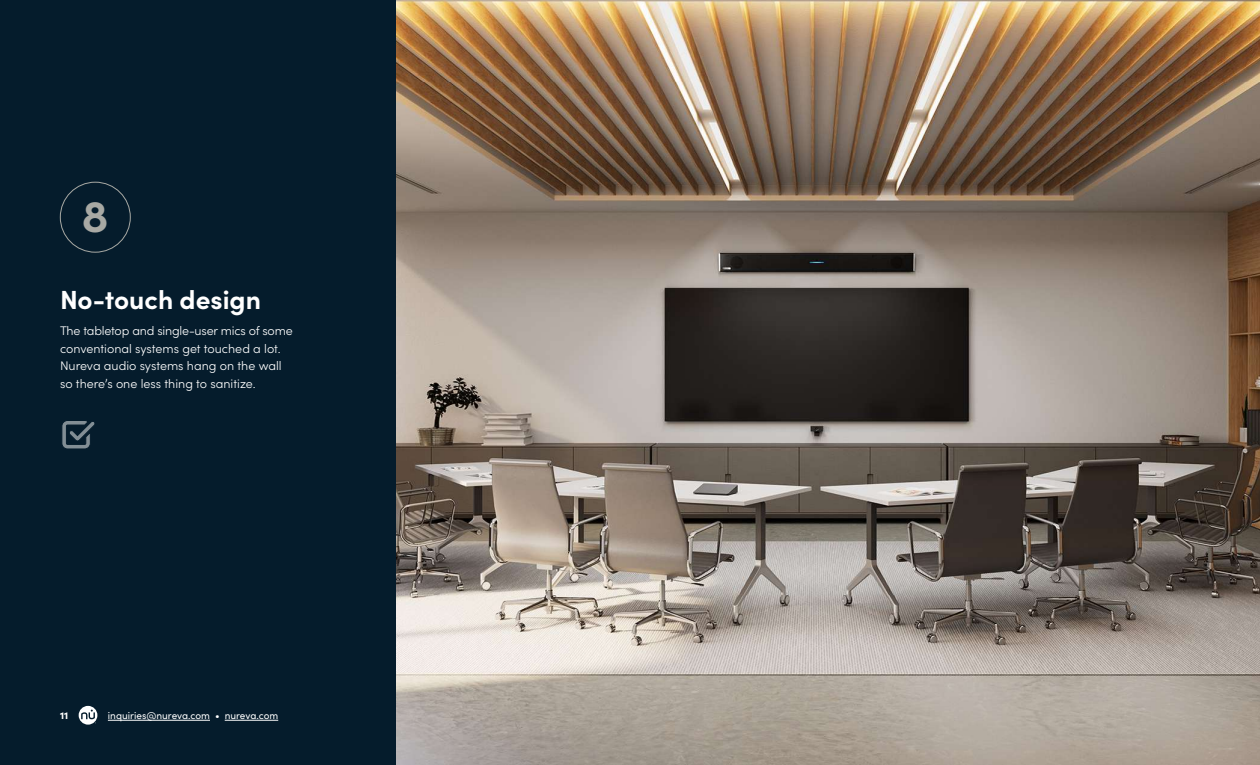
<style>
.page{position:relative;width:1260px;height:765px;background:#fff}
.page>*{position:absolute;margin:0;border:0;box-sizing:border-box;transform-origin:0 0}
.t1{font:700 45px "Sofia Pro";color:#a8a9a4}
.t2{font:700 26.25px "Sofia Pro";color:#fff}
.t3{font:300 12.5px/17.5px "Sofia Pro";color:#fff}
.t4{font:10px "Sofia Pro";color:#fff}
.t5{font:900 10px "Sofia Pro";color:#fff}
</style>
<div class="page">
<div style="left:0;top:0;width:397px;height:765px;background:#051c2c"></div>
<img style="left:397px;top:0;width:863px;height:765px">
<div style="left:60px;top:182px;width:71px;height:70px;border:1px solid #a8a9a4;border-radius:50%"></div>
<svg style="left:62px;top:421px;width:33px;height:28px"></svg>
<hr style="left:108px;top:720px;width:102px;height:1px;background:#fff">
<hr style="left:225px;top:720px;width:53px;height:1px;background:#fff">
<svg style="left:79px;top:706px;width:18px;height:19px"></svg>
<h1 class="t1" style="left:82px;top:182px;width:28px">8</h1>
<h2 class="t2" style="left:60px;top:279px;width:203px">No-touch design</h2>
<p class="t3" style="left:60px;top:321px;width:234px">The tabletop and single-user mics of some conventional systems get touched a lot.<br>Nureva audio systems hang on the wall so there’s one less thing to sanitize.</p>
<p class="t5" style="left:60px;top:708px;width:10px">11</p>
<p class="t4" style="left:108px;top:708px;width:172px">inquiries@nureva.com • nureva.com</p>
</div>
